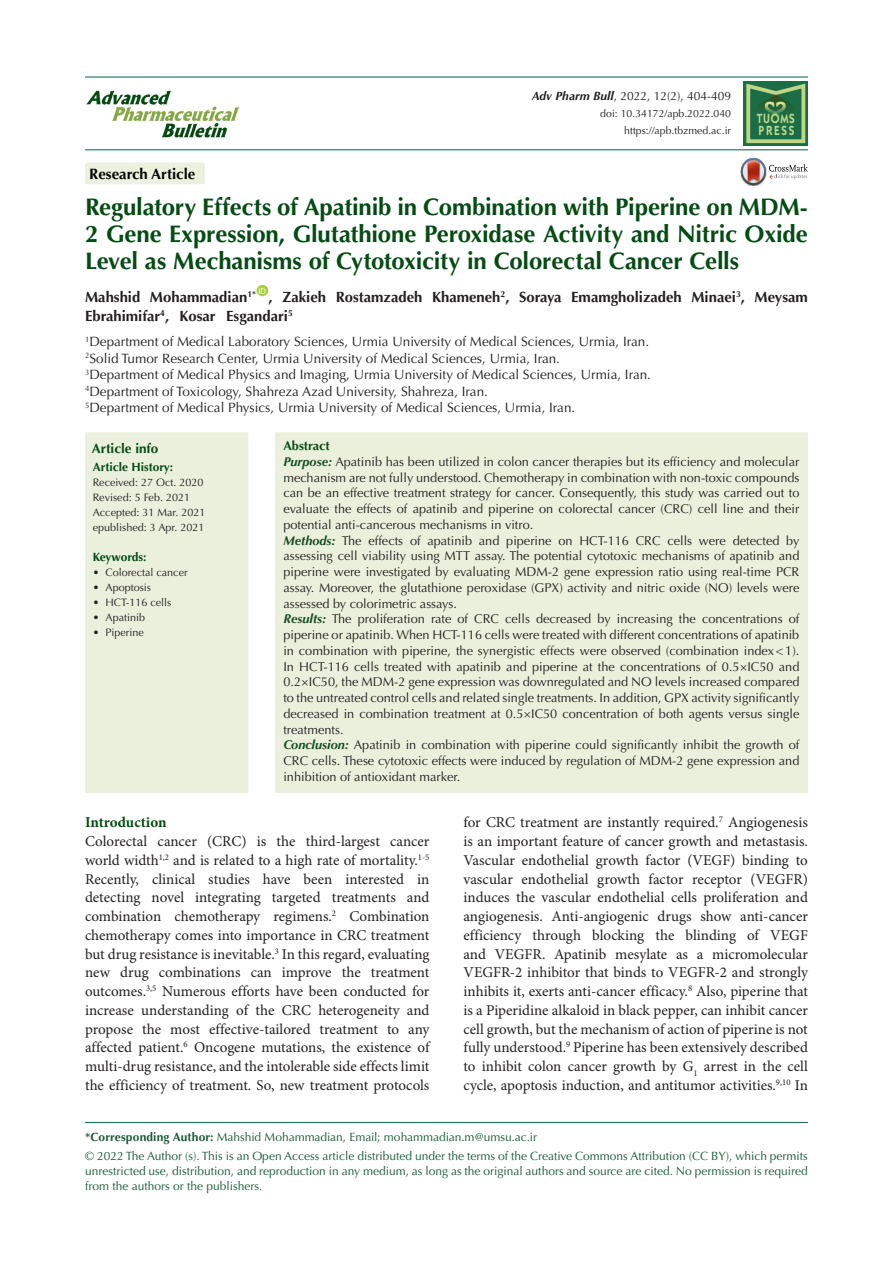
<style>
.page{position:relative;width:893px;height:1263px;background:#fff}
.page>*{position:absolute;margin:0;border:0;box-sizing:border-box;transform-origin:0 0}
.t1{font:700 24px/27px "Optima LT Std";letter-spacing:-.01em;color:#054b14;text-align:justify}
.t2{font:15px/18.8px "Minion Pro";letter-spacing:-.005em;color:#231f20;text-align:justify}
.t3{font:700 15px "Optima LT Std";color:#040503}
.t4{font:700 15px "Minion Pro";letter-spacing:-.005em;color:#054b14}
.t5{font:700 14.85px/19.5px "Optima LT Std";color:#231f20}
.t6{font:13.5px "Optima LT Std";color:#231f20}
.t7{font:700 13.5px "Optima LT Std";color:#054b14}
.t8{font:600 13.35px/11.7px "ITC Kabel Std";letter-spacing:.11em;color:#c1d888;scale:.85 1}
.MDPI_1_6_affiliation{font:12.75px/15.8px "Optima LT Std";color:#231f20;text-align:justify}
.t9{font:700 12.75px "Optima LT Std";color:#054b14}
.corresponding{font:12px/15px "Optima LT Std";color:#195a37;text-align:justify}
.t10{font:12px "Optima LT Std";color:#231f20}
.t11{font:700 12px "Optima LT Std";color:#054b14}
.t12{font:700 12px "Optima LT Std";letter-spacing:-.02em;color:#054b14}
.t13{font:10.8px "Optima LT Std";color:#231f20}
.t14{font:10.5px "Optima LT Std";color:#231f20}
.t15{font:7.8px "Arial";color:#fff}
.s1{font-weight:700;font-style:italic}
.s2{font-weight:700;font-style:italic;color:#164b23}
.s3{font-weight:700}
</style>
<div class="page">
<hr style="left:85px;top:149px;width:723px;height:1px;background:#1e7252">
<hr style="left:85px;top:76px;width:723px;height:2px;background:#1e7252">
<div style="left:256px;top:285px;width:12px;height:11px;background:#a6ce39;border-radius:50%"></div>
<div style="left:85px;top:162px;width:120px;height:22px;background:#ebf1de;border-radius:2px"></div>
<div style="left:85px;top:432px;width:163px;height:361px;background:#ebf0dc"></div>
<div style="left:275px;top:432px;width:533px;height:361px;background:#ebf0dc"></div>
<svg style="left:741px;top:158px;width:67px;height:27px"></svg>
<hr style="left:85px;top:1122px;width:723px;height:1px;background:#1e7252">
<img style="left:86px;top:90px;width:154px;height:48px">
<svg style="left:743px;top:81px;width:65px;height:65px"></svg>
<svg style="left:746px;top:84px;width:59px;height:59px;background:#478755"></svg>
<p class="t3" style="left:89px;top:165px;width:108px">Research Article</p>
<p class="t10" style="left:532px;top:89px;width:201px"><span class="s1">Adv Pharm Bull</span>, 2022, 12(2), 404-409</p>
<p class="t14" style="left:600px;top:108px;width:132px">doi: 10.34172/apb.2022.040</p>
<p class="t14" style="left:624px;top:125px;width:108px">https://apb.tbzmed.ac.ir</p>
<p class="t8" style="left:757px;top:112px;width:46px">TUOMS<br>PRESS</p>
<p class="t1" style="left:85px;top:194px;width:724px">Regulatory Effects of Apatinib in Combination with Piperine on MDM-2 Gene Expression, Glutathione Peroxidase Activity and Nitric Oxide Level as Mechanisms of Cytotoxicity in Colorectal Cancer Cells</p>
<p class="t5" style="left:85px;top:287px;width:172px">Mahshid Mohammadian<sup>1*</sup></p>
<p class="t15" style="left:258px;top:286px;width:9px">ID</p>
<p class="t5" style="left:85px;top:287px;width:724px;text-indent:184px">, Zakieh Rostamzadeh Khameneh<sup>2</sup>, Soraya Emamgholizadeh Minaei<sup>3</sup>, Meysam<br>Ebrahimifar<sup>4</sup>, Kosar Esgandari<sup>5</sup></p>
<p class="t6" style="left:85px;top:334px;width:566px"><sup>1</sup>Department of Medical Laboratory Sciences, Urmia University of Medical Sciences, Urmia, Iran.</p>
<p class="t6" style="left:85px;top:350px;width:476px"><sup>2</sup>Solid Tumor Research Center, Urmia University of Medical Sciences, Urmia, Iran.</p>
<p class="t6" style="left:85px;top:367px;width:567px"><sup>3</sup>Department of Medical Physics and Imaging, Urmia University of Medical Sciences, Urmia, Iran.</p>
<p class="t6" style="left:85px;top:383px;width:404px"><sup>4</sup>Department of Toxicology, Shahreza Azad University, Shahreza, Iran.</p>
<p class="t6" style="left:85px;top:400px;width:492px"><sup>5</sup>Department of Medical Physics, Urmia University of Medical Sciences, Urmia, Iran.</p>
<p class="t7" style="left:92px;top:441px;width:68px">Article info</p>
<p class="t11" style="left:93px;top:460px;width:82px">Article History:</p>
<p class="t13" style="left:93px;top:476px;width:112px">Received: 27 Oct. 2020</p>
<p class="t13" style="left:93px;top:491px;width:99px">Revised: 5 Feb. 2021</p>
<p class="t13" style="left:93px;top:506px;width:114px">Accepted: 31 Mar. 2021</p>
<p class="t13" style="left:93px;top:521px;width:113px">epublished: 3 Apr. 2021</p>
<p class="t12" style="left:93px;top:550px;width:55px">Keywords:</p>
<p class="t13" style="left:93px;top:566px;width:96px">• Colorectal cancer</p>
<p class="t13" style="left:93px;top:581px;width:60px">• Apoptosis</p>
<p class="t13" style="left:93px;top:596px;width:80px">• HCT-116 cells</p>
<p class="t13" style="left:93px;top:611px;width:54px">• Apatinib</p>
<p class="t13" style="left:93px;top:626px;width:53px">• Piperine</p>
<p class="t9" style="left:283px;top:438px;width:48px">Abstract</p>
<p class="MDPI_1_6_affiliation" style="left:283px;top:454px;width:518px"><span class="s2">Purpose:</span> Apatinib has been utilized in colon cancer therapies but its efficiency and molecular mechanism are not fully understood. Chemotherapy in combination with non-toxic compounds can be an effective treatment strategy for cancer. Consequently, this study was carried out to evaluate the effects of apatinib and piperine on colorectal cancer (CRC) cell line and their potential anti-cancerous mechanisms in vitro.</p>
<p class="MDPI_1_6_affiliation" style="left:283px;top:533px;width:518px"><span class="s2">Methods:</span> The effects of apatinib and piperine on HCT-116 CRC cells were detected by assessing cell viability using MTT assay. The potential cytotoxic mechanisms of apatinib and piperine were investigated by evaluating MDM-2 gene expression ratio using real-time PCR assay. Moreover, the glutathione peroxidase (GPX) activity and nitric oxide (NO) levels were assessed by colorimetric assays.</p>
<p class="MDPI_1_6_affiliation" style="left:283px;top:611px;width:518px"><span class="s2">Results:</span> The proliferation rate of CRC cells decreased by increasing the concentrations of piperine or apatinib. When HCT-116 cells were treated with different concentrations of apatinib in combination with piperine, the synergistic effects were observed (combination index&lt;1).<br>In HCT-116 cells treated with apatinib and piperine at the concentrations of 0.5×IC50 and 0.2×IC50, the MDM-2 gene expression was downregulated and NO levels increased compared to the untreated control cells and related single treatments. In addition, GPX activity significantly decreased in combination treatment at 0.5×IC50 concentration of both agents versus single treatments.</p>
<p class="MDPI_1_6_affiliation" style="left:283px;top:737px;width:517px"><span class="s2">Conclusion:</span> Apatinib in combination with piperine could significantly inhibit the growth of CRC cells. These cytotoxic effects were induced by regulation of MDM-2 gene expression and inhibition of antioxidant marker.</p>
<p class="t2" style="left:463px;top:814px;width:346px">for CRC treatment are instantly required.<sup>7</sup> Angiogenesis is an important feature of cancer growth and metastasis.<br>Vascular endothelial growth factor (VEGF) binding to vascular endothelial growth factor receptor (VEGFR) induces the vascular endothelial cells proliferation and angiogenesis. Anti-angiogenic drugs show anti-cancer efficiency through blocking the blinding of VEGF and VEGFR. Apatinib mesylate as a micromolecular VEGFR-2 inhibitor that binds to VEGFR-2 and strongly inhibits it, exerts anti-cancer efficacy.<sup>8</sup> Also, piperine that is a Piperidine alkaloid in black pepper, can inhibit cancer cell growth, but the mechanism of action of piperine is not fully understood.<sup>9</sup> Piperine has been extensively described to inhibit colon cancer growth by G<sub>1</sub> arrest in the cell cycle, apoptosis induction, and antitumor activities.<sup>9,10</sup> In</p>
<p class="corresponding" style="left:85px;top:1129px;width:454px"><span class="s3">*Corresponding Author:</span> Mahshid Mohammadian, Email; mohammadian.m@umsu.ac.ir</p>
<p class="corresponding" style="left:85px;top:1148px;width:724px">© 2022 The Author (s). This is an Open Access article distributed under the terms of the Creative Commons Attribution (CC BY), which permits unrestricted use, distribution, and reproduction in any medium, as long as the original authors and source are cited. No permission is required from the authors or the publishers.</p>
<p class="t4" style="left:85px;top:812px;width:83px">Introduction</p>
<p class="t2" style="left:85px;top:832px;width:346px">Colorectal cancer (CRC) is the third-largest cancer world width<sup>1,2</sup> and is related to a high rate of mortality.<sup>1-5<br></sup>Recently, clinical studies have been interested in detecting novel integrating targeted treatments and combination chemotherapy regimens.<sup>2</sup> Combination chemotherapy comes into importance in CRC treatment but drug resistance is inevitable.<sup>3</sup> In this regard, evaluating new drug combinations can improve the treatment outcomes.<sup>3,5</sup> Numerous efforts have been conducted for increase understanding of the CRC heterogeneity and propose the most effective-tailored treatment to any affected patient.<sup>6</sup> Oncogene mutations, the existence of multi-drug resistance, and the intolerable side effects limit the efficiency of treatment. So, new treatment protocols</p>
</div>
